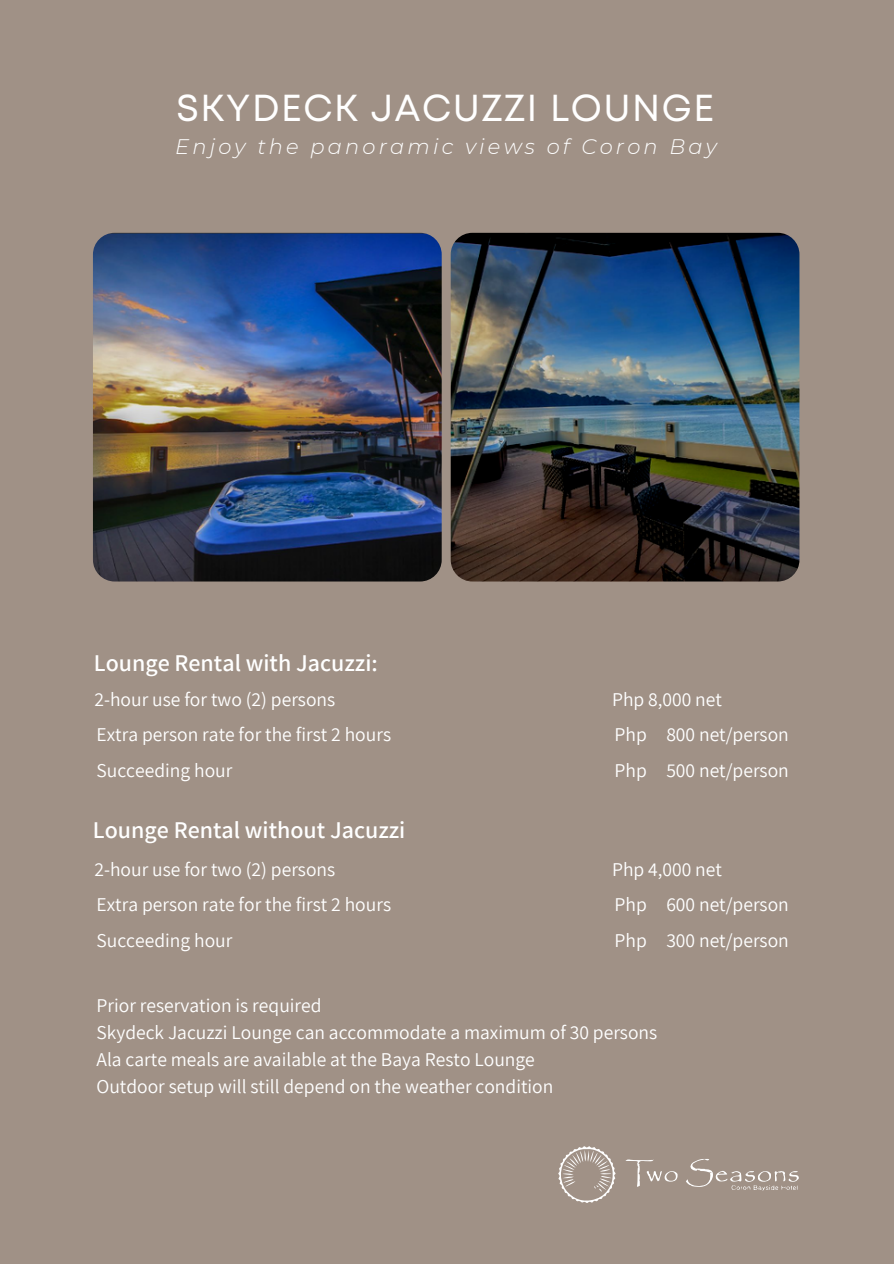
<style>
.page{position:relative;width:894px;height:1264px;background:#fff}
.page>*{position:absolute;margin:0;border:0;box-sizing:border-box;transform-origin:0 0}
.t1{font:37.5px "Mont";letter-spacing:.04em;color:#fff}
.t2{font:600 24px "Assistant";color:#fff}
.t3{font:italic 300 21px "Montserrat";letter-spacing:.15em;color:#fff}
.t4{font:19.5px "Assistant";color:#fff}
</style>
<div class="page">
<div style="left:0;top:0;width:893px;height:1263px;background:#a09186"></div>
<img style="left:93px;top:233px;width:348px;height:348px;border-radius:22px">
<img style="left:450px;top:233px;width:349px;height:348px;border-radius:22px">
<svg style="left:558px;top:1146px;width:57px;height:57px"></svg>
<svg style="left:625px;top:1159px;width:52px;height:27px"></svg>
<svg style="left:686px;top:1159px;width:112px;height:31px"></svg>
<p class="t1" style="left:176px;top:94px;width:539px">SKYDECK JACUZZI LOUNGE</p>
<p class="t3" style="left:175px;top:134px;width:543px">Enjoy the panoramic views of Coron Bay</p>
<p class="t2" style="left:94px;top:646px;width:285px">Lounge Rental with Jacuzzi:</p>
<p class="t4" style="left:94px;top:686px;width:242px">2-hour use for two (2) persons</p>
<p class="t4" style="left:612px;top:686px;width:111px">Php 8,000 net</p>
<p class="t4" style="left:96px;top:721px;width:296px">Extra person rate for the first 2 hours</p>
<p class="t4" style="left:614px;top:721px;width:176px">Php 800 net/person</p>
<p class="t4" style="left:96px;top:757px;width:137px">Succeeding hour</p>
<p class="t4" style="left:614px;top:757px;width:176px">Php 500 net/person</p>
<p class="t2" style="left:93px;top:813px;width:314px">Lounge Rental without Jacuzzi</p>
<p class="t4" style="left:94px;top:856px;width:242px">2-hour use for two (2) persons</p>
<p class="t4" style="left:612px;top:856px;width:111px">Php 4,000 net</p>
<p class="t4" style="left:96px;top:890px;width:296px">Extra person rate for the first 2 hours</p>
<p class="t4" style="left:614px;top:890px;width:176px">Php 600 net/person</p>
<p class="t4" style="left:96px;top:926px;width:137px">Succeeding hour</p>
<p class="t4" style="left:614px;top:926px;width:176px">Php 300 net/person</p>
<p class="t4" style="left:96px;top:991px;width:226px">Prior reservation is required</p>
<p class="t4" style="left:96px;top:1018px;width:562px">Skydeck Jacuzzi Lounge can accommodate a maximum of 30 persons</p>
<p class="t4" style="left:96px;top:1045px;width:440px">Ala carte meals are available at the Baya Resto Lounge</p>
<p class="t4" style="left:96px;top:1072px;width:458px">Outdoor setup will still depend on the weather condition</p>
</div>
